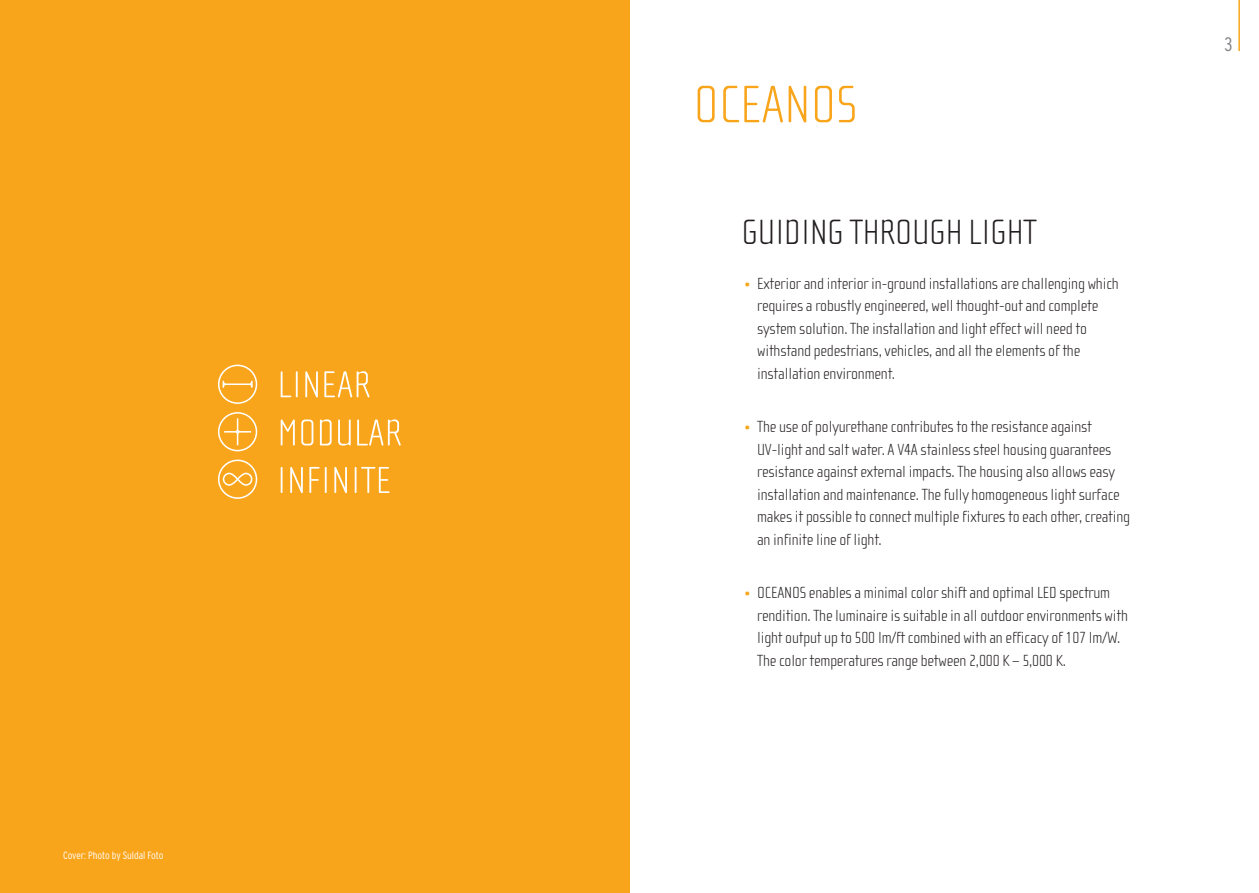
<style>
.page{position:relative;width:1259px;height:893px;background:#fff}
.page>*{position:absolute;margin:0;border:0;box-sizing:border-box;transform-origin:0 0}
.t1{font:100 54px "Cholla Sans OT";color:#f9a51b}
.t2{font:100 36px "Cholla Sans OT";letter-spacing:-.01em;color:#231f20}
.t3{font:300 condensed 19.5px "Interstate";color:#808285}
.t4{font:100 16.5px/22.5px "Cholla Sans OT";letter-spacing:-.01em;color:#231f20}
.t5{font:300 condensed 10.5px "Interstate";letter-spacing:-.005em;color:#fff}
.s1{color:#f9a51b}
</style>
<div class="page">
<div style="left:0;top:0;width:629px;height:893px;background:#f9a51b"></div>
<svg style="left:218px;top:365px;width:39px;height:39px"></svg>
<svg style="left:281px;top:371px;width:89px;height:26px"></svg>
<svg style="left:218px;top:412px;width:39px;height:39px"></svg>
<svg style="left:281px;top:419px;width:120px;height:27px"></svg>
<svg style="left:218px;top:460px;width:39px;height:39px"></svg>
<svg style="left:281px;top:467px;width:108px;height:26px"></svg>
<hr style="left:1238px;top:0;width:2px;height:51px;background:#f9a51b">
<p class="t5" style="left:63px;top:849px;width:102px">Cover: Photo by Suldal Foto</p>
<p class="t1" style="left:693px;top:75px;width:166px">OCEANOS</p>
<p class="t2" style="left:741px;top:213px;width:297px">GUIDING THROUGH LIGHT</p>
<p class="t4" style="left:757px;top:272px;width:363px;text-indent:-13px"><span class="s1">•</span> Exterior and interior in-ground installations are challenging which requires a robustly engineered, well thought-out and complete system solution. The installation and light effect will need to withstand pedestrians, vehicles, and all the elements of the installation environment.</p>
<p class="t4" style="left:757px;top:416px;width:374px;text-indent:-13px"><span class="s1">•</span> The use of polyurethane contributes to the resistance against UV-light and salt water. A V4A stainless steel housing guarantees resistance against external impacts. The housing also allows easy installation and maintenance. The fully homogeneous light surface makes it possible to connect multiple fixtures to each other, creating an infinite line of light.</p>
<p class="t4" style="left:757px;top:582px;width:372px;text-indent:-13px"><span class="s1">•</span> OCEANOS enables a minimal color shift and optimal LED spectrum rendition. The luminaire is suitable in all outdoor environments with light output up to 500 lm/ft combined with an efficacy of 107 lm/W.<br>The color temperatures range between 2,000 K – 5,000 K.</p>
<p class="t3" style="left:1224px;top:32px;width:10px">3</p>
</div>
